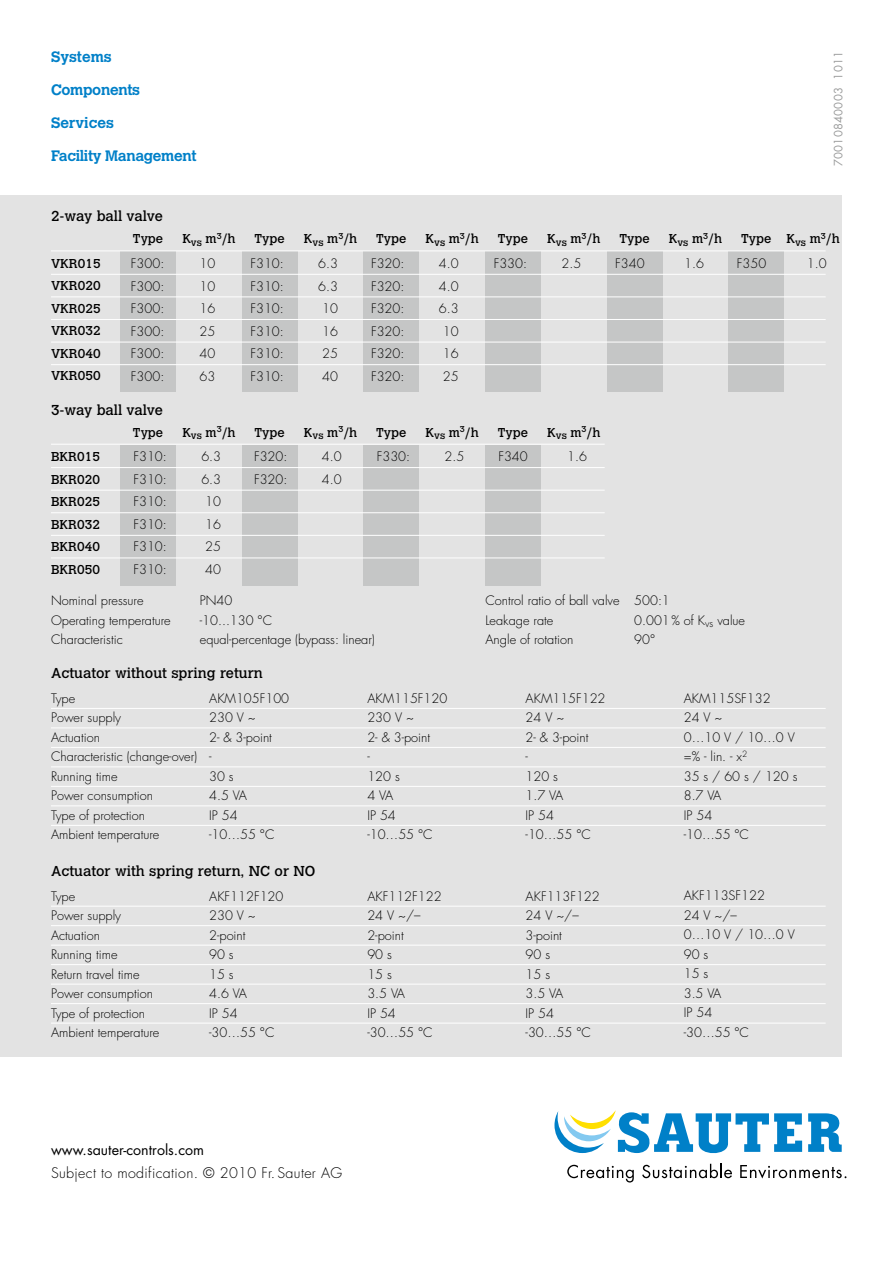
<style>
.page{position:relative;width:893px;height:1263px;background:#fff}
.page>*{position:absolute;margin:0;border:0;box-sizing:border-box;transform-origin:0 0}
.t1{font:700 15px "Calvert MT Pro";letter-spacing:-.02em;color:#0080c8}
.t2{font:700 15px "Calvert MT Pro";color:#0080c8}
.t3{font:14.25px "Calvert MT Pro";color:#000}
.t4{font:300 14.25px "Futura";letter-spacing:.025em;color:#000}
.t5{font:14.25px "Futura";color:#000}
.t6{font:300 12.75px/19.5px "Futura";color:#000}
.t7{font:12.75px/22.5px "Calvert MT Pro";color:#000;text-align:justify}
.t8{font:11.25px "Futura";letter-spacing:.025em;color:#9c9d9d}
</style>
<div class="page">
<svg style="left:808px;top:1113px;width:34px;height:39px"></svg>
<svg style="left:554px;top:1110px;width:248px;height:44px"></svg>
<svg style="left:567px;top:1165px;width:67px;height:17px"></svg>
<svg style="left:642px;top:1164px;width:90px;height:14px"></svg>
<svg style="left:740px;top:1165px;width:106px;height:13px"></svg>
<div style="left:0;top:196px;width:842px;height:861px;background:#e3e3e3"></div>
<div style="left:242px;top:252px;width:55px;height:140px;background:#c5c6c6"></div>
<div style="left:364px;top:252px;width:55px;height:140px;background:#c5c6c6"></div>
<div style="left:485px;top:252px;width:56px;height:140px;background:#c5c6c6"></div>
<div style="left:607px;top:252px;width:55px;height:140px;background:#c5c6c6"></div>
<div style="left:729px;top:252px;width:55px;height:140px;background:#c5c6c6"></div>
<div style="left:120px;top:252px;width:56px;height:140px;background:#c5c6c6"></div>
<hr style="left:51px;top:274px;width:775px;height:1px;background:#fff">
<hr style="left:51px;top:296px;width:775px;height:1px;background:#fff">
<hr style="left:51px;top:319px;width:775px;height:1px;background:#fff">
<hr style="left:51px;top:342px;width:775px;height:1px;background:#fff">
<hr style="left:51px;top:364px;width:775px;height:1px;background:#fff">
<hr style="left:51px;top:251px;width:775px;height:1px;background:#fff">
<div style="left:242px;top:445px;width:55px;height:140px;background:#c5c6c6"></div>
<div style="left:364px;top:445px;width:55px;height:140px;background:#c5c6c6"></div>
<div style="left:485px;top:445px;width:56px;height:140px;background:#c5c6c6"></div>
<div style="left:120px;top:445px;width:56px;height:140px;background:#c5c6c6"></div>
<hr style="left:51px;top:467px;width:554px;height:1px;background:#fff">
<hr style="left:51px;top:490px;width:554px;height:1px;background:#fff">
<hr style="left:51px;top:512px;width:554px;height:1px;background:#fff">
<hr style="left:51px;top:535px;width:554px;height:1px;background:#fff">
<hr style="left:51px;top:557px;width:554px;height:1px;background:#fff">
<hr style="left:51px;top:444px;width:554px;height:1px;background:#fff">
<hr style="left:51px;top:708px;width:775px;height:1px;background:#fff">
<hr style="left:51px;top:727px;width:775px;height:1px;background:#fff">
<hr style="left:51px;top:747px;width:775px;height:1px;background:#fff">
<hr style="left:51px;top:766px;width:775px;height:1px;background:#fff">
<hr style="left:51px;top:786px;width:775px;height:1px;background:#fff">
<hr style="left:51px;top:805px;width:775px;height:1px;background:#fff">
<hr style="left:51px;top:825px;width:775px;height:1px;background:#fff">
<hr style="left:51px;top:906px;width:775px;height:1px;background:#fff">
<hr style="left:51px;top:925px;width:775px;height:1px;background:#fff">
<hr style="left:51px;top:945px;width:775px;height:1px;background:#fff">
<hr style="left:51px;top:964px;width:775px;height:1px;background:#fff">
<hr style="left:51px;top:984px;width:775px;height:1px;background:#fff">
<hr style="left:51px;top:1003px;width:775px;height:1px;background:#fff">
<hr style="left:51px;top:1023px;width:775px;height:1px;background:#fff">
<p class="t2" style="left:51px;top:47px;width:62px">Systems</p>
<p class="t1" style="left:51px;top:80px;width:91px">Components</p>
<p class="t2" style="left:51px;top:113px;width:64px">Services</p>
<p class="t1" style="left:51px;top:146px;width:147px">Facility Management</p>
<p class="t8" style="left:831px;top:166px;width:117px;rotate:-90deg">70010840003 1011</p>
<p class="t3" style="left:51px;top:208px;width:113px">2-way ball valve</p>
<p class="t7" style="left:51px;top:252px;width:51px">VKR015<br>VKR020<br>VKR025<br>VKR032<br>VKR040<br>VKR050</p>
<p class="t6" style="left:200px;top:253px;width:17px;line-height:22.5px;text-align:justify">10<br>10<br>16<br>25<br>40<br>63</p>
<p class="t6" style="left:250px;top:253px;width:35px;line-height:22.5px;text-align:justify">F310:<br>F310:<br>F310:<br>F310:<br>F310:<br>F310:</p>
<p class="t6" style="left:318px;top:253px;width:21px;line-height:22.5px;text-align:center">6.3<br>6.3<br>10<br>16<br>25<br>40</p>
<p class="t6" style="left:371px;top:253px;width:35px;line-height:22.5px;text-align:justify">F320:<br>F320:<br>F320:<br>F320:<br>F320:<br>F320:</p>
<p class="t6" style="left:439px;top:253px;width:21px;line-height:22.5px;text-align:center">4.0<br>4.0<br>6.3<br>10<br>16<br>25</p>
<p class="t7" style="left:133px;top:228px;width:32px">Type</p>
<p class="t7" style="left:182px;top:228px;width:55px">K<sub>vs</sub> m<sup>3</sup>/h</p>
<p class="t7" style="left:255px;top:228px;width:32px">Type</p>
<p class="t7" style="left:304px;top:228px;width:55px">K<sub>vs</sub> m<sup>3</sup>/h</p>
<p class="t7" style="left:376px;top:228px;width:32px">Type</p>
<p class="t7" style="left:426px;top:228px;width:55px">K<sub>vs</sub> m<sup>3</sup>/h</p>
<p class="t7" style="left:498px;top:228px;width:32px">Type</p>
<p class="t7" style="left:547px;top:228px;width:55px">K<sub>vs</sub> m<sup>3</sup>/h</p>
<p class="t7" style="left:619px;top:228px;width:32px">Type</p>
<p class="t7" style="left:669px;top:228px;width:55px">K<sub>vs</sub> m<sup>3</sup>/h</p>
<p class="t7" style="left:741px;top:228px;width:100px">Type K<sub>vs</sub> m<sup>3</sup>/h</p>
<p class="t6" style="left:131px;top:254px;width:35px">F300:</p>
<p class="t6" style="left:494px;top:254px;width:35px">F330:</p>
<p class="t6" style="left:561px;top:254px;width:21px">2.5</p>
<p class="t6" style="left:615px;top:254px;width:31px">F340</p>
<p class="t6" style="left:684px;top:254px;width:21px">1.6</p>
<p class="t6" style="left:737px;top:254px;width:31px">F350</p>
<p class="t6" style="left:807px;top:254px;width:21px">1.0</p>
<p class="t6" style="left:131px;top:275px;width:35px;line-height:22.5px;text-align:justify">F300:<br>F300:<br>F300:<br>F300:<br>F300:</p>
<p class="t3" style="left:51px;top:401px;width:113px">3-way ball valve</p>
<p class="t7" style="left:51px;top:445px;width:50px">BKR015<br>BKR020<br>BKR025<br>BKR032<br>BKR040<br>BKR050</p>
<p class="t6" style="left:51px;top:591px;width:94px">Nominal pressure</p>
<p class="t6" style="left:200px;top:591px;width:34px">PN40</p>
<p class="t6" style="left:51px;top:611px;width:121px">Operating temperature</p>
<p class="t6" style="left:200px;top:611px;width:74px">-10...130 °C</p>
<p class="t6" style="left:51px;top:630px;width:73px">Characteristic</p>
<p class="t6" style="left:200px;top:630px;width:177px">equal-percentage (bypass: linear)</p>
<p class="t7" style="left:133px;top:421px;width:32px">Type</p>
<p class="t7" style="left:182px;top:421px;width:55px">K<sub>vs</sub> m<sup>3</sup>/h</p>
<p class="t7" style="left:255px;top:421px;width:32px">Type</p>
<p class="t7" style="left:304px;top:421px;width:55px">K<sub>vs</sub> m<sup>3</sup>/h</p>
<p class="t7" style="left:376px;top:421px;width:32px">Type</p>
<p class="t7" style="left:426px;top:421px;width:55px">K<sub>vs</sub> m<sup>3</sup>/h</p>
<p class="t7" style="left:498px;top:421px;width:32px">Type</p>
<p class="t7" style="left:547px;top:421px;width:55px">K<sub>vs</sub> m<sup>3</sup>/h</p>
<p class="t6" style="left:134px;top:446px;width:35px;line-height:22.5px;text-align:justify">F310:<br>F310:<br>F310:<br>F310:<br>F310:<br>F310:</p>
<p class="t6" style="left:201px;top:446px;width:21px;line-height:22.5px;text-align:center">6.3<br>6.3<br>10<br>16<br>25<br>40</p>
<p class="t6" style="left:254px;top:446px;width:35px;line-height:22.5px">F320:<br>F320:</p>
<p class="t6" style="left:322px;top:446px;width:21px;line-height:22.5px">4.0<br>4.0</p>
<p class="t6" style="left:377px;top:447px;width:35px">F330:</p>
<p class="t6" style="left:445px;top:447px;width:21px">2.5</p>
<p class="t6" style="left:498px;top:447px;width:31px">F340</p>
<p class="t6" style="left:567px;top:447px;width:21px">1.6</p>
<p class="t6" style="left:485px;top:591px;width:186px">Control ratio of ball valve 500:1<br>Leakage rate</p>
<p class="t6" style="left:634px;top:611px;width:112px">0.001% of K<sub>vs</sub> value</p>
<p class="t6" style="left:485px;top:630px;width:89px">Angle of rotation</p>
<p class="t6" style="left:634px;top:630px;width:22px">90°</p>
<p class="t3" style="left:51px;top:665px;width:213px">Actuator without spring return</p>
<p class="t6" style="left:51px;top:689px;width:148px">Type<br>Power supply<br>Actuation<br>Characteristic (change-over)<br>Running time<br>Power consumption<br>Type of protection<br>Ambient temperature</p>
<p class="t6" style="left:209px;top:689px;width:81px">AKM105F100<br>230 V ~<br>2- &amp; 3-point<br>-<br>30 s<br>4.5 VA<br>IP 54<br>-10…55 °C</p>
<p class="t6" style="left:367px;top:689px;width:81px">AKM115F120<br>230 V ~<br>2- &amp; 3-point<br>-<br>120 s<br>4 VA<br>IP 54<br>-10…55 °C</p>
<p class="t6" style="left:526px;top:689px;width:81px">AKM115F122<br>24 V ~<br>2- &amp; 3-point<br>-<br>120 s<br>1.7 VA<br>IP 54<br>-10…55 °C</p>
<p class="t6" style="left:684px;top:689px;width:115px">AKM115SF132<br>24 V ~<br>0…10 V / 10…0 V =% - lin. - x<sup>2<br></sup>35 s / 60 s / 120 s<br>8.7 VA<br>IP 54<br>-10…55 °C</p>
<p class="t3" style="left:51px;top:863px;width:266px">Actuator with spring return, NC or NO</p>
<p class="t6" style="left:51px;top:887px;width:110px">Type<br>Power supply<br>Actuation<br>Running time<br>Return travel time<br>Power consumption<br>Type of protection<br>Ambient temperature</p>
<p class="t6" style="left:209px;top:887px;width:76px">AKF112F120<br>230 V ~<br>2-point<br>90 s<br>15 s<br>4.6 VA<br>IP 54 -30…55 °C</p>
<p class="t6" style="left:367px;top:886px;width:76px">AKF112F122<br>24 V ~/–<br>2-point<br>90 s<br>15 s<br>3.5 VA<br>IP 54 -30…55 °C</p>
<p class="t6" style="left:526px;top:886px;width:76px">AKF113F122<br>24 V ~/–<br>3-point<br>90 s<br>15 s<br>3.5 VA<br>IP 54 -30…55 °C</p>
<p class="t6" style="left:684px;top:886px;width:113px">AKF113SF122<br>24 V ~/–<br>0…10 V / 10…0 V<br>90 s<br>15 s<br>3.5 VA<br>IP 54<br>-30…55 °C</p>
<p class="t5" style="left:51px;top:1141px;width:155px">www.sauter-controls.com</p>
<p class="t4" style="left:51px;top:1164px;width:293px">Subject to modification. © 2010 Fr. Sauter AG</p>
</div>
